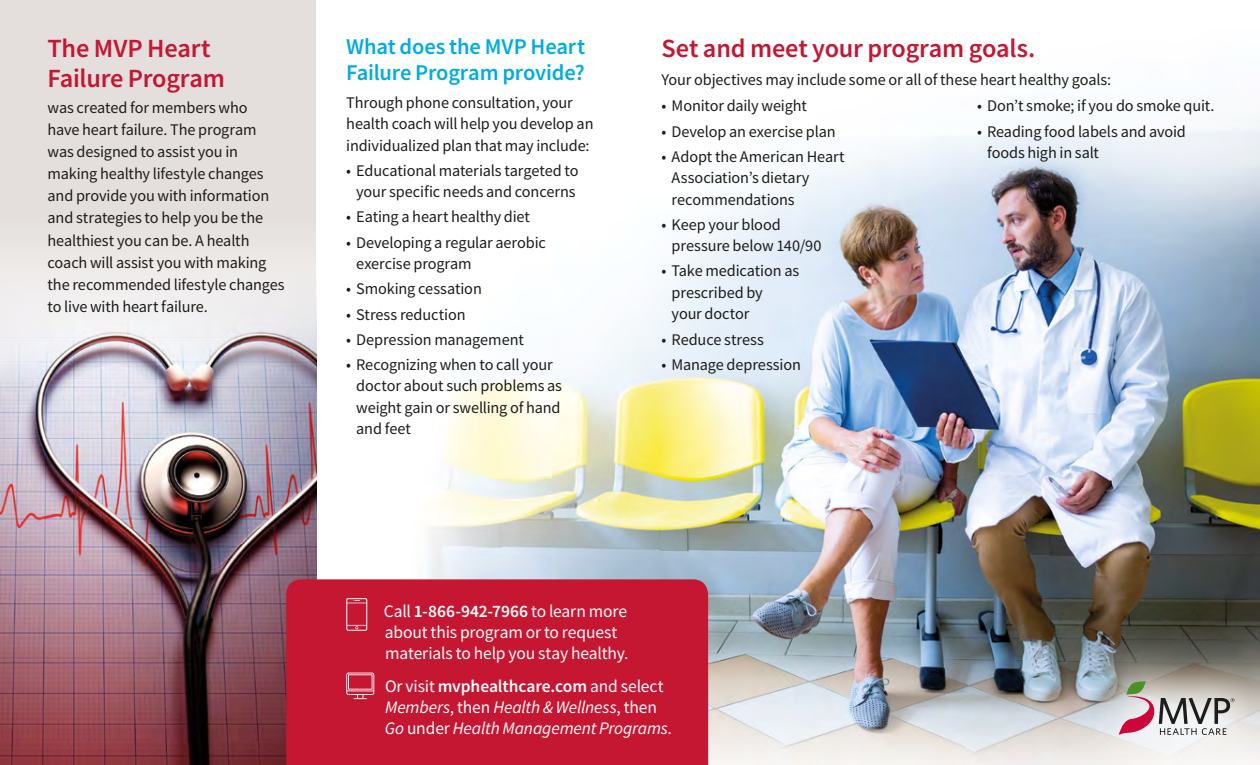
<style>
.page{position:relative;width:1260px;height:765px;background:#fff}
.page>*{position:absolute;margin:0;border:0;box-sizing:border-box;transform-origin:0 0}
.t1{font:600 26.25px/29.9px "Source Sans Pro";letter-spacing:-.01em;color:#c51632}
.t2{font:600 22.5px/25.6px "Source Sans Pro";letter-spacing:-.005em;color:#00ace1}
.t3{font:italic 17.5px/21px "Source Sans Pro";letter-spacing:-.01em;color:#fff}
.t4{font:17.5px/21px "Source Sans Pro";letter-spacing:-.01em;color:#fff}
.Paragraph_Style_1{font:16.25px/21.5px "Source Sans Pro";letter-spacing:-.01em;color:#1d1d1b}
.s1{font-weight:600}
.s2{font-style:normal}
.s3{font-weight:600;font-style:normal}
</style>
<div class="page">
<img style="left:316px;top:116px;width:944px;height:649px">
<img style="left:0;top:358px;width:316px;height:407px">
<div style="left:1072px;top:634px;width:188px;height:131px;background:#fff;opacity:.84"></div>
<svg style="left:1119px;top:681px;width:116px;height:54px"></svg>
<svg style="left:0;top:0;width:316px;height:358px;background:#e5e0de"></svg>
<div style="left:286px;top:579px;width:422px;height:186px;background:#c51632"></div>
<svg style="left:346px;top:598px;width:21px;height:33px"></svg>
<svg style="left:346px;top:673px;width:28px;height:26px"></svg>
<p class="t1" style="left:48px;top:33px;width:179px">The MVP Heart<br>Failure Program</p>
<p class="Paragraph_Style_1" style="left:48px;top:96px;width:239px;line-height:22.1px">was created for members who<br>have heart failure. The program was designed to assist you in making healthy lifestyle changes and provide you with information and strategies to help you be the healthiest you can be. A health coach will assist you with making the recommended lifestyle changes to live with heart failure.</p>
<p class="t2" style="left:346px;top:34px;width:240px">What does the MVP Heart<br>Failure Program provide?</p>
<p class="Paragraph_Style_1" style="left:346px;top:91px;width:249px">Through phone consultation, your health coach will help you develop an individualized plan that may include:</p>
<p class="Paragraph_Style_1" style="left:346px;top:160px;width:234px;text-align:center">• Educational materials targeted to your specific needs and concerns</p>
<p class="Paragraph_Style_1" style="left:346px;top:206px;width:185px">• Eating a heart healthy diet</p>
<p class="Paragraph_Style_1" style="left:356px;top:231px;width:191px;text-indent:-10px">• Developing a regular aerobic exercise program</p>
<p class="Paragraph_Style_1" style="left:346px;top:278px;width:137px">• Smoking cessation</p>
<p class="Paragraph_Style_1" style="left:346px;top:303px;width:121px">• Stress reduction</p>
<p class="Paragraph_Style_1" style="left:346px;top:328px;width:179px">• Depression management</p>
<p class="Paragraph_Style_1" style="left:356px;top:354px;width:207px;text-indent:-10px">• Recognizing when to call your doctor about such problems as weight gain or swelling of hand and feet</p>
<p class="t1" style="left:662px;top:33px;width:375px">Set and meet your program goals.</p>
<p class="Paragraph_Style_1" style="left:662px;top:69px;width:451px">Your objectives may include some or all of these heart healthy goals:</p>
<p class="Paragraph_Style_1" style="left:662px;top:95px;width:147px">• Monitor daily weight</p>
<p class="Paragraph_Style_1" style="left:662px;top:120px;width:176px">• Develop an exercise plan</p>
<p class="Paragraph_Style_1" style="left:672px;top:146px;width:175px;text-indent:-10px">• Adopt the American Heart<br>Association’s dietary recommendations</p>
<p class="Paragraph_Style_1" style="left:672px;top:214px;width:151px;text-indent:-10px">• Keep your blood pressure below 140/90</p>
<p class="Paragraph_Style_1" style="left:672px;top:260px;width:129px;text-indent:-10px">• Take medication as prescribed by<br>your doctor</p>
<p class="Paragraph_Style_1" style="left:662px;top:328px;width:104px">• Reduce stress</p>
<p class="Paragraph_Style_1" style="left:662px;top:354px;width:141px">• Manage depression</p>
<p class="Paragraph_Style_1" style="left:977px;top:95px;width:239px">• Don’t smoke; if you do smoke quit.</p>
<p class="Paragraph_Style_1" style="left:987px;top:120px;width:200px;text-indent:-10px">• Reading food labels and avoid foods high in salt</p>
<p class="t4" style="left:384px;top:601px;width:246px">Call <span class="s1">1-866-942-7966</span> to learn more about this program or to request materials to help you stay healthy.</p>
<p class="t3" style="left:385px;top:675px;width:289px"><span class="s2">Or visit</span> <span class="s3">mvphealthcare.com</span> <span class="s2">and select<br></span>Members<span class="s2">, then</span> Health &amp; Wellness<span class="s2">, then<br></span>Go <span class="s2">under</span> Health Management Programs<span class="s2">.</span></p>
</div>
